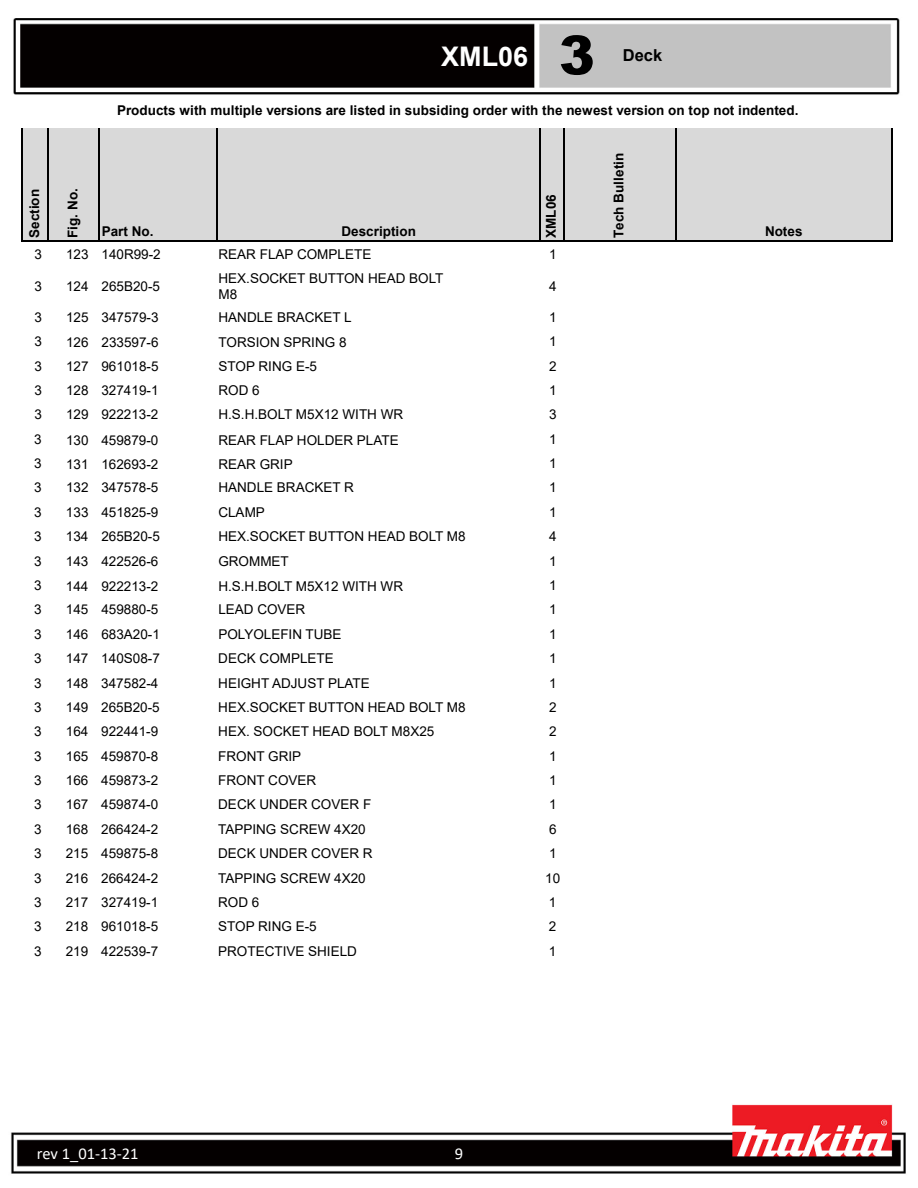
<style>
.page{position:relative;width:918px;height:1188px;background:#fff}
.page>*{position:absolute;margin:0;border:0;box-sizing:border-box;transform-origin:0 0}
.t1{font:900 54px "Arial";color:#000}
.t2{font:700 27px "Arial";color:#fff}
.t3{font:16.5px "Calibri";color:#fff}
.t4{font:700 16.5px "Arial";color:#000}
.t5{font:13.5px/16.2px "Arial";color:#000}
.t6{font:700 13.5px "Arial";color:#000}
</style>
<div class="page">
<img style="left:11px;top:18px;width:895px;height:1156px">
<div style="left:23px;top:129px;width:869px;height:112px;background:#d9d9d9"></div>
<hr style="left:22px;top:129px;width:1px;height:113px;background:#000">
<hr style="left:48px;top:129px;width:1px;height:113px;background:#000">
<hr style="left:98px;top:129px;width:2px;height:113px;background:#000">
<hr style="left:216px;top:129px;width:2px;height:113px;background:#000">
<hr style="left:539px;top:129px;width:2px;height:113px;background:#000">
<hr style="left:563px;top:129px;width:1px;height:113px;background:#000">
<hr style="left:675px;top:129px;width:1px;height:113px;background:#000">
<hr style="left:891px;top:129px;width:2px;height:113px;background:#000">
<hr style="left:23px;top:240px;width:870px;height:2px;background:#000">
<h2 class="t2" style="left:441px;top:37px;width:89px">XML06</h2>
<h1 class="t1" style="left:559px;top:16px;width:38px">3</h1>
<p class="t4" style="left:623px;top:44px;width:41px">Deck</p>
<p class="t6" style="left:25px;top:238px;width:50px;rotate:-90deg">Section</p>
<p class="t6" style="left:63px;top:238px;width:51px;rotate:-90deg">Fig. No.</p>
<p class="t6" style="left:117px;top:100px;width:683px">Products with multiple versions are listed in subsiding order with the newest version on top not indented.</p>
<p class="t6" style="left:102px;top:222px;width:53px">Part No.</p>
<p class="t6" style="left:341px;top:222px;width:76px">Description</p>
<p class="t6" style="left:542px;top:238px;width:45px;rotate:-90deg">XML06</p>
<p class="t6" style="left:609px;top:238px;width:87px;rotate:-90deg">Tech Bulletin</p>
<p class="t6" style="left:765px;top:222px;width:39px">Notes</p>
<p class="t5" style="left:34px;top:246px;width:9px">3</p>
<p class="t5" style="left:66px;top:246px;width:96px">123 140R99-2</p>
<p class="t5" style="left:219px;top:246px;width:154px">REAR FLAP COMPLETE</p>
<p class="t5" style="left:549px;top:246px;width:9px">1</p>
<p class="t5" style="left:34px;top:278px;width:9px">3</p>
<p class="t5" style="left:66px;top:278px;width:95px">124 265B20-5</p>
<p class="t5" style="left:219px;top:270px;width:227px">HEX.SOCKET BUTTON HEAD BOLT<br>M8</p>
<p class="t5" style="left:549px;top:278px;width:9px">4</p>
<p class="t5" style="left:34px;top:309px;width:9px">3</p>
<p class="t5" style="left:66px;top:309px;width:94px">125 347579-3</p>
<p class="t5" style="left:219px;top:309px;width:135px">HANDLE BRACKET L</p>
<p class="t5" style="left:549px;top:309px;width:9px">1</p>
<p class="t5" style="left:34px;top:333px;width:9px">3</p>
<p class="t5" style="left:66px;top:335px;width:94px">126 233597-6</p>
<p class="t5" style="left:219px;top:335px;width:130px">TORSION SPRING 8</p>
<p class="t5" style="left:549px;top:333px;width:9px">1</p>
<p class="t5" style="left:34px;top:358px;width:9px">3</p>
<p class="t5" style="left:66px;top:358px;width:94px">127 961018-5</p>
<p class="t5" style="left:218px;top:358px;width:100px">STOP RING E-5</p>
<p class="t5" style="left:549px;top:358px;width:9px">2</p>
<p class="t5" style="left:34px;top:382px;width:9px">3</p>
<p class="t5" style="left:66px;top:382px;width:94px">128 327419-1</p>
<p class="t5" style="left:218px;top:382px;width:43px">ROD 6</p>
<p class="t5" style="left:549px;top:382px;width:9px">1</p>
<p class="t5" style="left:34px;top:406px;width:9px">3</p>
<p class="t5" style="left:66px;top:406px;width:94px">129 922213-2</p>
<p class="t5" style="left:218px;top:406px;width:186px">H.S.H.BOLT M5X12 WITH WR</p>
<p class="t5" style="left:549px;top:406px;width:9px">3</p>
<p class="t5" style="left:34px;top:431px;width:9px">3</p>
<p class="t5" style="left:66px;top:432px;width:94px">130 459879-0</p>
<p class="t5" style="left:218px;top:432px;width:182px">REAR FLAP HOLDER PLATE</p>
<p class="t5" style="left:549px;top:431px;width:9px">1</p>
<p class="t5" style="left:34px;top:455px;width:9px">3</p>
<p class="t5" style="left:66px;top:456px;width:94px">131 162693-2</p>
<p class="t5" style="left:218px;top:456px;width:76px">REAR GRIP</p>
<p class="t5" style="left:549px;top:455px;width:9px">1</p>
<p class="t5" style="left:34px;top:480px;width:9px">3</p>
<p class="t5" style="left:66px;top:480px;width:94px">132 347578-5</p>
<p class="t5" style="left:218px;top:480px;width:137px">HANDLE BRACKET R</p>
<p class="t5" style="left:549px;top:480px;width:9px">1</p>
<p class="t5" style="left:34px;top:504px;width:9px">3</p>
<p class="t5" style="left:66px;top:504px;width:94px">133 451825-9</p>
<p class="t5" style="left:218px;top:504px;width:48px">CLAMP</p>
<p class="t5" style="left:549px;top:504px;width:9px">1</p>
<p class="t5" style="left:34px;top:528px;width:9px">3</p>
<p class="t5" style="left:66px;top:528px;width:95px">134 265B20-5</p>
<p class="t5" style="left:218px;top:528px;width:249px">HEX.SOCKET BUTTON HEAD BOLT M8</p>
<p class="t5" style="left:549px;top:528px;width:9px">4</p>
<p class="t5" style="left:34px;top:553px;width:9px">3</p>
<p class="t5" style="left:66px;top:553px;width:94px">143 422526-6</p>
<p class="t5" style="left:218px;top:553px;width:72px">GROMMET</p>
<p class="t5" style="left:549px;top:553px;width:9px">1</p>
<p class="t5" style="left:34px;top:577px;width:9px">3</p>
<p class="t5" style="left:66px;top:578px;width:94px">144 922213-2</p>
<p class="t5" style="left:218px;top:578px;width:186px">H.S.H.BOLT M5X12 WITH WR</p>
<p class="t5" style="left:549px;top:577px;width:9px">1</p>
<p class="t5" style="left:34px;top:601px;width:9px">3</p>
<p class="t5" style="left:66px;top:601px;width:94px">145 459880-5</p>
<p class="t5" style="left:218px;top:601px;width:89px">LEAD COVER</p>
<p class="t5" style="left:549px;top:601px;width:9px">1</p>
<p class="t5" style="left:34px;top:626px;width:9px">3</p>
<p class="t5" style="left:66px;top:626px;width:95px">146 683A20-1</p>
<p class="t5" style="left:218px;top:626px;width:125px">POLYOLEFIN TUBE</p>
<p class="t5" style="left:549px;top:626px;width:9px">1</p>
<p class="t5" style="left:34px;top:650px;width:9px">3</p>
<p class="t5" style="left:66px;top:650px;width:95px">147 140S08-7</p>
<p class="t5" style="left:218px;top:650px;width:117px">DECK COMPLETE</p>
<p class="t5" style="left:549px;top:650px;width:9px">1</p>
<p class="t5" style="left:34px;top:675px;width:9px">3</p>
<p class="t5" style="left:66px;top:675px;width:94px">148 347582-4</p>
<p class="t5" style="left:218px;top:675px;width:153px">HEIGHT ADJUST PLATE</p>
<p class="t5" style="left:549px;top:675px;width:9px">1</p>
<p class="t5" style="left:34px;top:699px;width:9px">3</p>
<p class="t5" style="left:66px;top:699px;width:95px">149 265B20-5</p>
<p class="t5" style="left:218px;top:699px;width:249px">HEX.SOCKET BUTTON HEAD BOLT M8</p>
<p class="t5" style="left:549px;top:699px;width:9px">2</p>
<p class="t5" style="left:34px;top:723px;width:9px">3</p>
<p class="t5" style="left:66px;top:723px;width:94px">164 922441-9</p>
<p class="t5" style="left:218px;top:723px;width:218px">HEX. SOCKET HEAD BOLT M8X25</p>
<p class="t5" style="left:549px;top:723px;width:9px">2</p>
<p class="t5" style="left:34px;top:748px;width:9px">3</p>
<p class="t5" style="left:66px;top:748px;width:94px">165 459870-8</p>
<p class="t5" style="left:218px;top:748px;width:85px">FRONT GRIP</p>
<p class="t5" style="left:549px;top:748px;width:9px">1</p>
<p class="t5" style="left:34px;top:772px;width:9px">3</p>
<p class="t5" style="left:66px;top:772px;width:94px">166 459873-2</p>
<p class="t5" style="left:218px;top:772px;width:100px">FRONT COVER</p>
<p class="t5" style="left:549px;top:772px;width:9px">1</p>
<p class="t5" style="left:34px;top:796px;width:9px">3</p>
<p class="t5" style="left:66px;top:796px;width:94px">167 459874-0</p>
<p class="t5" style="left:218px;top:796px;width:155px">DECK UNDER COVER F</p>
<p class="t5" style="left:549px;top:796px;width:9px">1</p>
<p class="t5" style="left:34px;top:821px;width:9px">3</p>
<p class="t5" style="left:66px;top:821px;width:94px">168 266424-2</p>
<p class="t5" style="left:218px;top:821px;width:149px">TAPPING SCREW 4X20</p>
<p class="t5" style="left:549px;top:821px;width:9px">6</p>
<p class="t5" style="left:34px;top:845px;width:9px">3</p>
<p class="t5" style="left:66px;top:845px;width:94px">215 459875-8</p>
<p class="t5" style="left:218px;top:845px;width:156px">DECK UNDER COVER R</p>
<p class="t5" style="left:549px;top:845px;width:9px">1</p>
<p class="t5" style="left:34px;top:870px;width:9px">3</p>
<p class="t5" style="left:66px;top:870px;width:94px">216 266424-2</p>
<p class="t5" style="left:218px;top:870px;width:149px">TAPPING SCREW 4X20</p>
<p class="t5" style="left:545px;top:870px;width:17px">10</p>
<p class="t5" style="left:34px;top:894px;width:9px">3</p>
<p class="t5" style="left:66px;top:894px;width:94px">217 327419-1</p>
<p class="t5" style="left:218px;top:894px;width:43px">ROD 6</p>
<p class="t5" style="left:549px;top:894px;width:9px">1</p>
<p class="t5" style="left:34px;top:918px;width:9px">3</p>
<p class="t5" style="left:66px;top:918px;width:94px">218 961018-5</p>
<p class="t5" style="left:218px;top:918px;width:100px">STOP RING E-5</p>
<p class="t5" style="left:549px;top:918px;width:9px">2</p>
<p class="t5" style="left:34px;top:943px;width:9px">3</p>
<p class="t5" style="left:66px;top:943px;width:94px">219 422539-7</p>
<p class="t5" style="left:218px;top:943px;width:140px">PROTECTIVE SHIELD</p>
<p class="t5" style="left:549px;top:943px;width:9px">1</p>
<p class="t3" style="left:37px;top:1142px;width:103px">rev 1_01-13-21</p>
<p class="t3" style="left:455px;top:1142px;width:10px">9</p>
</div>
